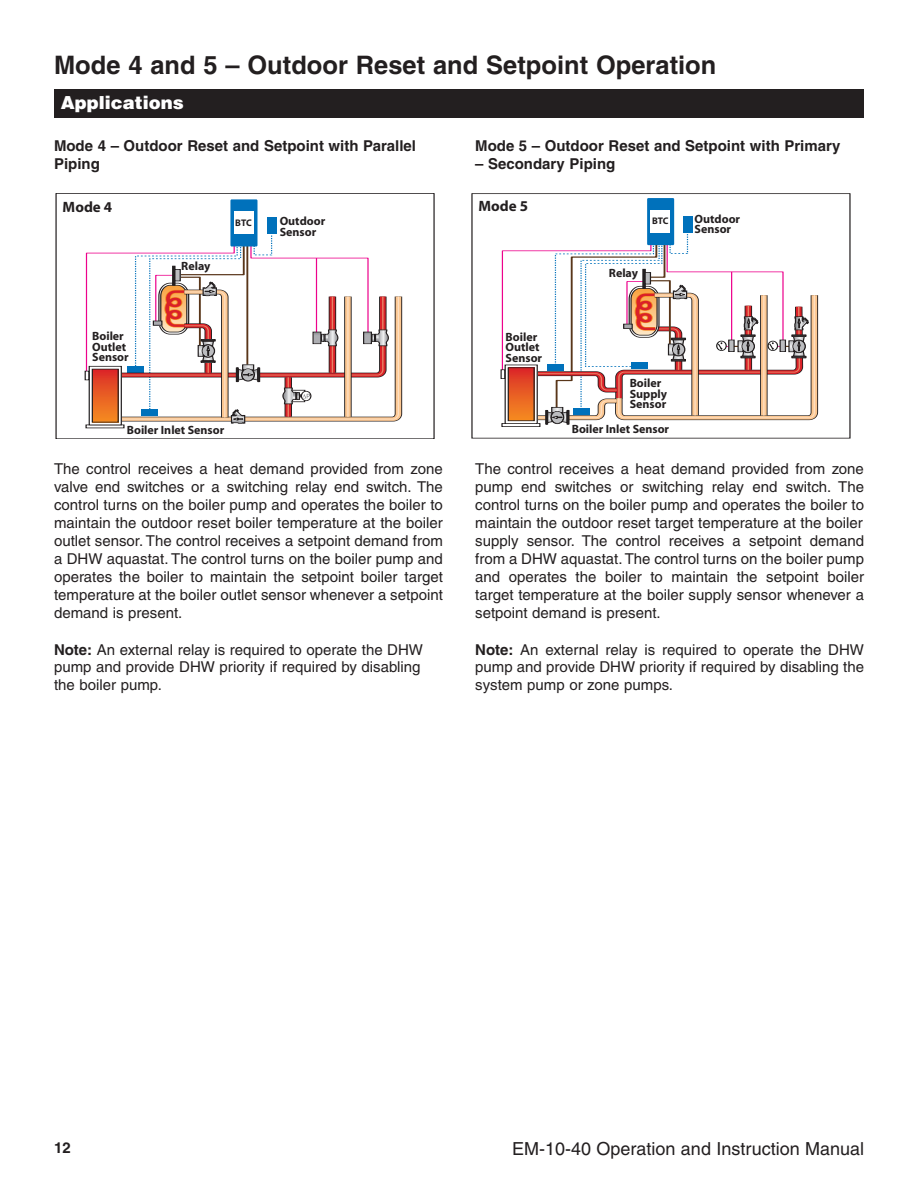
<style>
.page{position:relative;width:918px;height:1188px;background:#fff}
.page>*{position:absolute;margin:0;border:0;box-sizing:border-box;transform-origin:0 0}
.t1{font:700 25.5px "Helvetica";color:#231f20}
.t2{font:18px "Helvetica";color:#231f20}
.t3{font:900 18px "Helvetica";color:#fff}
.t4{font:15px/18px "Helvetica";color:#231f20;text-align:justify}
.t5{font:700 15px/18px "Helvetica";color:#231f20}
.t6{font:700 15px "Myriad";color:#231f20}
.t7{font:700 12px/10.5px "Myriad";color:#231f20}
.t8{font:700 9.6px "Myriad";color:#231f20}
.s1{font-weight:700}
</style>
<div class="page">
<div style="left:54px;top:90px;width:810px;height:28px;background:#231f20"></div>
<div style="left:56px;top:193px;width:378px;height:246px;border:1px solid #231f20"></div>
<div style="left:230px;top:199px;width:27px;height:47px;background:#0071bb"></div>
<div style="left:234px;top:211px;width:19px;height:23px;background:#fff"></div>
<svg style="left:85px;top:234px;width:318px;height:190px"></svg>
<div style="left:267px;top:218px;width:10px;height:16px;background:#0071bb"></div>
<div style="left:683px;top:216px;width:9px;height:16px;background:#0071bb"></div>
<div style="left:472px;top:193px;width:378px;height:245px;border:1px solid #231f20"></div>
<div style="left:647px;top:198px;width:27px;height:47px;background:#0071bb"></div>
<div style="left:651px;top:210px;width:19px;height:23px;background:#fff"></div>
<div style="left:502px;top:423px;width:38px;height:4px;border:1px solid #231f20"></div>
<svg style="left:501px;top:232px;width:318px;height:192px"></svg>
<h1 class="t1" style="left:54px;top:55px;width:664px">Mode 4 and 5 – Outdoor Reset and Setpoint Operation</h1>
<p class="t3" style="left:61px;top:92px;width:125px">Applications</p>
<p class="t5" style="left:54px;top:138px;width:364px">Mode 4 – Outdoor Reset and Setpoint with Parallel<br>Piping</p>
<p class="t5" style="left:475px;top:138px;width:367px">Mode 5 – Outdoor Reset and Setpoint with Primary</p>
<p class="t5" style="left:475px;top:156px;width:142px">– Secondary Piping</p>
<p class="t6" style="left:61px;top:200px;width:51px">Mode 4</p>
<p class="t6" style="left:63px;top:201px;width:51px">Mode 4</p>
<p class="t6" style="left:479px;top:200px;width:51px">Mode 5</p>
<p class="t6" style="left:480px;top:201px;width:51px">Mode 5</p>
<p class="t7" style="left:90px;top:331px;width:38px">Boiler<br>Outlet<br>Sensor</p>
<p class="t7" style="left:92px;top:332px;width:38px">Boiler<br>Outlet<br>Sensor</p>
<p class="t7" style="left:179px;top:261px;width:31px">Relay</p>
<p class="t7" style="left:181px;top:262px;width:31px">Relay</p>
<p class="t8" style="left:233px;top:218px;width:18px">BTC</p>
<p class="t8" style="left:235px;top:219px;width:18px">BTC</p>
<p class="t7" style="left:125px;top:424px;width:99px">Boiler Inlet Sensor</p>
<p class="t7" style="left:127px;top:425px;width:99px">Boiler Inlet Sensor</p>
<p class="t7" style="left:278px;top:216px;width:47px">Outdoor<br>Sensor</p>
<p class="t8" style="left:652px;top:218px;width:18px">BTC</p>
<p class="t7" style="left:280px;top:217px;width:47px">Outdoor<br>Sensor</p>
<p class="t8" style="left:654px;top:219px;width:18px">BTC</p>
<p class="t7" style="left:506px;top:333px;width:38px">Boiler<br>Outlet<br>Sensor</p>
<p class="t7" style="left:507px;top:334px;width:38px">Boiler<br>Outlet<br>Sensor</p>
<p class="t7" style="left:609px;top:268px;width:31px">Relay</p>
<p class="t7" style="left:611px;top:270px;width:31px">Relay</p>
<p class="t7" style="left:630px;top:379px;width:39px">Boiler<br>Supply<br>Sensor</p>
<p class="t7" style="left:632px;top:380px;width:39px">Boiler<br>Supply<br>Sensor</p>
<p class="t7" style="left:572px;top:425px;width:99px">Boiler Inlet Sensor</p>
<p class="t7" style="left:574px;top:426px;width:99px">Boiler Inlet Sensor</p>
<p class="t7" style="left:695px;top:215px;width:47px">Outdoor<br>Sensor</p>
<p class="t7" style="left:696px;top:216px;width:47px">Outdoor<br>Sensor</p>
<p class="t4" style="left:54px;top:461px;width:390px">The control receives a heat demand provided from zone valve end switches or a switching relay end switch. The control turns on the boiler pump and operates the boiler to maintain the outdoor reset boiler temperature at the boiler outlet sensor. The control receives a setpoint demand from a DHW aquastat. The control turns on the boiler pump and operates the boiler to maintain the setpoint boiler target temperature at the boiler outlet sensor whenever a setpoint demand is present.</p>
<p class="t4" style="left:54px;top:642px;width:371px;line-height:17.5px;text-align:left"><span class="s1">Note:</span> An external relay is required to operate the DHW pump and provide DHW priority if required by disabling the boiler pump.</p>
<p class="t4" style="left:475px;top:461px;width:390px">The control receives a heat demand provided from zone pump end switches or switching relay end switch. The control turns on the boiler pump and operates the boiler to maintain the outdoor reset target temperature at the boiler supply sensor. The control receives a setpoint demand from a DHW aquastat.The control turns on the boiler pump and operates the boiler to maintain the setpoint boiler target temperature at the boiler supply sensor whenever a setpoint demand is present.</p>
<p class="t4" style="left:475px;top:642px;width:390px;line-height:17.5px"><span class="s1">Note:</span> An external relay is required to operate the DHW pump and provide DHW priority if required by disabling the system pump or zone pumps.</p>
<p class="t5" style="left:54px;top:1140px;width:18px">12</p>
<p class="t2" style="left:512px;top:1142px;width:354px">EM-10-40 Operation and Instruction Manual</p>
</div>
